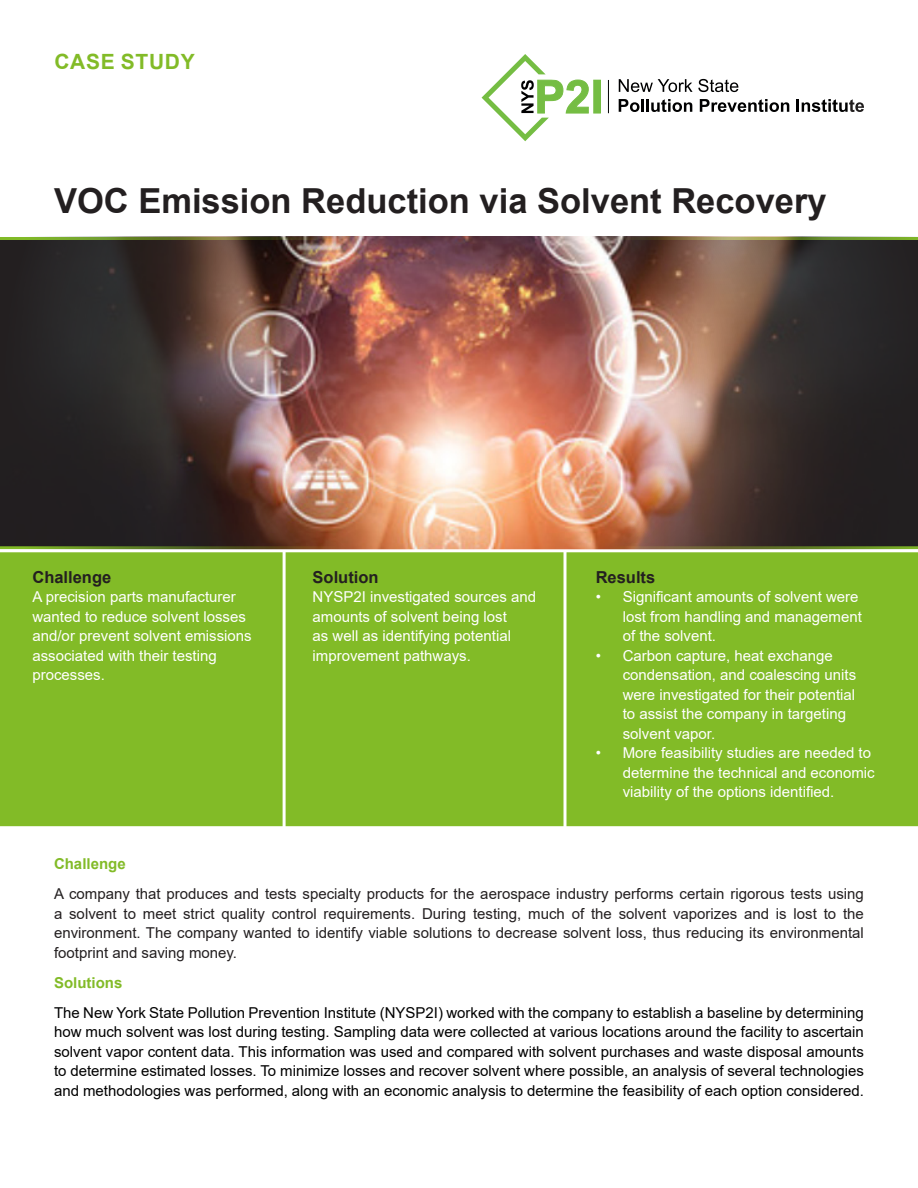
<style>
.page{position:relative;width:918px;height:1188px;background:#fff}
.page>*{position:absolute;margin:0;border:0;box-sizing:border-box;transform-origin:0 0}
.t1{font:700 34.5px "Arial";color:#231f20}
.t2{font:700 21px "Arial";letter-spacing:.035em;color:#82bb27}
.t3{font:700 16.5px "Arial";color:#231f20}
.t4{font:15px/19.5px "Arial";color:#fff}
.t5{font:15px/19.5px "Arial";color:#000001;text-align:justify}
.t6{font:15px/19.5px "Arial";color:#231f20;text-align:justify}
.t7{font:700 15px "Arial";color:#82bb27}
</style>
<div class="page">
<img style="left:0;top:236px;width:918px;height:313px">
<div style="left:0;top:549px;width:918px;height:278px;background:#82bb27"></div>
<hr style="left:283px;top:551px;width:3px;height:278px;background:#fff">
<hr style="left:564px;top:551px;width:3px;height:278px;background:#fff">
<hr style="left:608px;top:80px;width:1px;height:33px;background:#000001">
<svg style="left:619px;top:79px;width:119px;height:13px"></svg>
<svg style="left:619px;top:99px;width:73px;height:13px"></svg>
<svg style="left:700px;top:99px;width:89px;height:13px"></svg>
<svg style="left:797px;top:99px;width:67px;height:13px"></svg>
<svg style="left:482px;top:54px;width:107px;height:87px"></svg>
<div style="left:594px;top:80px;width:6px;height:33px;background:#75bd43"></div>
<div style="left:593px;top:80px;width:8px;height:34px;border:1px solid #75bd43"></div>
<p class="t2" style="left:54px;top:47px;width:142px">CASE STUDY</p>
<p class="t1" style="left:54px;top:176px;width:774px">VOC Emission Reduction via Solvent Recovery</p>
<p class="t3" style="left:32px;top:565px;width:80px">Challenge</p>
<p class="t4" style="left:32px;top:587px;width:221px">A precision parts manufacturer wanted to reduce solvent losses and/or prevent solvent emissions associated with their testing processes.</p>
<p class="t3" style="left:313px;top:565px;width:67px">Solution</p>
<p class="t4" style="left:313px;top:587px;width:225px">NYSP2I investigated sources and amounts of solvent being lost<br>as well as identifying potential improvement pathways.</p>
<p class="t3" style="left:596px;top:565px;width:61px">Results</p>
<p class="t4" style="left:623px;top:587px;width:241px;text-indent:-27px">• Significant amounts of solvent were lost from handling and management of the solvent.</p>
<p class="t4" style="left:623px;top:645px;width:235px;text-indent:-27px">• Carbon capture, heat exchange condensation, and coalescing units were investigated for their potential to assist the company in targeting solvent vapor.</p>
<p class="t4" style="left:623px;top:743px;width:254px;text-indent:-27px">• More feasibility studies are needed to determine the technical and economic viability of the options identified.</p>
<p class="t7" style="left:54px;top:853px;width:73px">Challenge</p>
<p class="t6" style="left:54px;top:884px;width:811px">A company that produces and tests specialty products for the aerospace industry performs certain rigorous tests using a solvent to meet strict quality control requirements. During testing, much of the solvent vaporizes and is lost to the environment. The company wanted to identify viable solutions to decrease solvent loss, thus reducing its environmental footprint and saving money.</p>
<p class="t7" style="left:54px;top:972px;width:70px">Solutions</p>
<p class="t5" style="left:54px;top:1003px;width:811px">The New York State Pollution Prevention Institute (NYSP2I) worked with the company to establish a baseline by determining how much solvent was lost during testing. Sampling data were collected at various locations around the facility to ascertain solvent vapor content data. This information was used and compared with solvent purchases and waste disposal amounts to determine estimated losses. To minimize losses and recover solvent where possible, an analysis of several technologies and methodologies was performed, along with an economic analysis to determine the feasibility of each option considered.</p>
</div>
